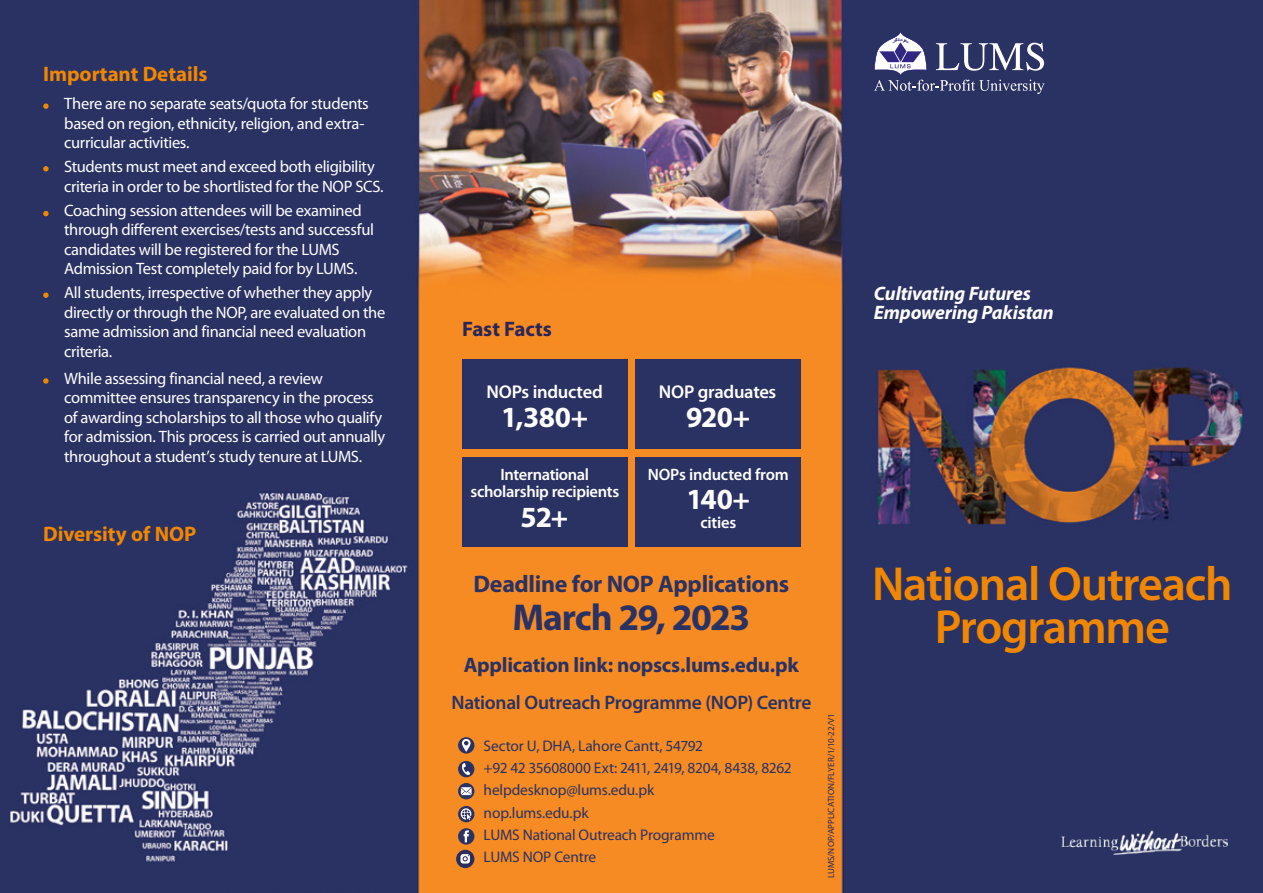
<style>
.page{position:relative;width:1263px;height:893px;background:#fff}
.page>*{position:absolute;margin:0;border:0;box-sizing:border-box;transform-origin:0 0}
.t1{font:600 48px/43.2px "Myriad Pro";letter-spacing:-.025em;color:#f18700;text-align:center}
.t2{font:700 37.5px "Myriad Pro";letter-spacing:-.035em;color:#2a3263}
.t3{font:700 29.4px "Myriad Pro";letter-spacing:-.025em;color:#fff}
.t4{font:700 24px "Myriad Pro";letter-spacing:-.015em;color:#2a3263}
.t5{font:700 21px "Myriad Pro";letter-spacing:-.015em;color:#2a3263}
.t6{font:700 21px "Myriad Pro";color:#f18700}
.t7{font:700 21px "Myriad Pro";letter-spacing:-.005em;color:#2b2658}
.t8{font:600 19.5px "Myriad Pro";letter-spacing:-.015em;color:#2a3263}
.t9{font:italic 700 19.5px/19.5px "Myriad Pro";letter-spacing:-.01em;color:#fff}
.t10{font:600 18.6px "Myriad Pro";letter-spacing:-.015em;color:#fff}
.t11{font:16.5px/19.5px "Myriad Pro";letter-spacing:-.02em;color:#fff}
.t12{font:600 16.5px/17px "Myriad Pro";letter-spacing:-.02em;color:#fff;text-align:center}
.t13{font:15.45px/22.2px "Myriad Pro";letter-spacing:-.015em;color:#2a3263}
.t14{font:9px "Myriad Pro";letter-spacing:.005em;color:#2b2658}
</style>
<div class="page">
<img style="left:0;top:0;width:1263px;height:893px">
<img style="left:1061px;top:831px;width:167px;height:23px">
<div style="left:458px;top:761px;width:16px;height:16px;background:#2a3263;border-radius:50%"></div>
<svg style="left:462px;top:763px;width:8px;height:12px"></svg>
<svg style="left:458px;top:806px;width:16px;height:16px"></svg>
<svg style="left:461px;top:808px;width:10px;height:12px"></svg>
<svg style="left:458px;top:783px;width:16px;height:16px"></svg>
<svg style="left:461px;top:787px;width:11px;height:8px"></svg>
<svg style="left:458px;top:828px;width:16px;height:17px"></svg>
<svg style="left:464px;top:830px;width:5px;height:12px"></svg>
<svg style="left:458px;top:737px;width:16px;height:17px"></svg>
<svg style="left:462px;top:739px;width:9px;height:13px"></svg>
<svg style="left:874px;top:31px;width:170px;height:63px;background:#575c85"></svg>
<div style="left:462px;top:359px;width:166px;height:90px;background:#2a3263"></div>
<div style="left:462px;top:457px;width:166px;height:90px;background:#2a3263"></div>
<div style="left:635px;top:359px;width:166px;height:90px;background:#2a3263"></div>
<div style="left:635px;top:457px;width:166px;height:90px;background:#2a3263"></div>
<svg style="left:43px;top:103px;width:6px;height:6px"></svg>
<svg style="left:43px;top:166px;width:6px;height:5px"></svg>
<svg style="left:43px;top:211px;width:6px;height:5px"></svg>
<svg style="left:43px;top:292px;width:6px;height:6px"></svg>
<svg style="left:43px;top:378px;width:6px;height:6px"></svg>
<div style="left:456px;top:850px;width:18px;height:18px;background:#2b2d5c;border-radius:50%"></div>
<svg style="left:460px;top:854px;width:10px;height:9px"></svg>
<p class="t6" style="left:43px;top:61px;width:166px">Important Details</p>
<p class="t11" style="left:64px;top:94px;width:306px">There are no separate seats/quota for students based on region, ethnicity, religion, and extra&shy;curricular activities.</p>
<p class="t11" style="left:64px;top:157px;width:321px">Students must meet and exceed both eligibility criteria in order to be shortlisted for the NOP SCS.</p>
<p class="t11" style="left:64px;top:200px;width:311px">Coaching session attendees will be examined through different exercises/tests and successful candidates will be registered for the LUMS Admission Test completely paid for by LUMS.</p>
<p class="t11" style="left:64px;top:283px;width:323px">All students, irrespective of whether they apply directly or through the NOP, are evaluated on the same admission and financial need evaluation criteria.</p>
<p class="t11" style="left:64px;top:368px;width:323px">While assessing financial need, a review committee ensures transparency in the process of awarding scholarships to all those who qualify for admission. This process is carried out annually throughout a student’s study tenure at LUMS.</p>
<p class="t6" style="left:43px;top:520px;width:155px">Diversity of NOP</p>
<p class="t7" style="left:462px;top:315px;width:91px">Fast Facts</p>
<p class="t10" style="left:486px;top:380px;width:118px">NOPs inducted</p>
<h3 class="t3" style="left:501px;top:398px;width:89px">1,380+</h3>
<p class="t12" style="left:471px;top:466px;width:150px">International scholarship recipients</p>
<h3 class="t3" style="left:521px;top:497px;width:49px">52+</h3>
<p class="t10" style="left:659px;top:380px;width:119px">NOP graduates</p>
<h3 class="t3" style="left:686px;top:398px;width:66px">920+</h3>
<p class="t12" style="left:648px;top:466px;width:143px">NOPs inducted from</p>
<h3 class="t3" style="left:687px;top:480px;width:65px">140+</h3>
<p class="t12" style="left:700px;top:513px;width:37px">cities</p>
<h3 class="t4" style="left:474px;top:568px;width:317px">Deadline for NOP Applications</h3>
<h2 class="t2" style="left:512px;top:593px;width:239px">March 29, 2023</h2>
<p class="t5" style="left:464px;top:651px;width:337px">Application link: nopscs.lums.edu.pk</p>
<p class="t8" style="left:451px;top:690px;width:362px">National Outreach Programme (NOP) Centre</p>
<p class="t13" style="left:484px;top:734px;width:310px">Sector U, DHA, Lahore Cantt, 54792<br>+92 42 35608000 Ext: 2411, 2419, 8204, 8438, 8262 helpdesknop@lums.edu.pk<br>nop.lums.edu.pk<br>LUMS National Outreach Programme<br>LUMS NOP Centre</p>
<p class="t14" style="left:826px;top:878px;width:167px;rotate:-90deg">LUMS/NOP/APPLICATION/FLYER/1/10-22/V1</p>
<p class="t9" style="left:874px;top:283px;width:181px">Cultivating Futures<br>Empowering Pakistan</p>
<h1 class="t1" style="left:872px;top:561px;width:362px">National Outreach<br>Programme</h1>
</div>
